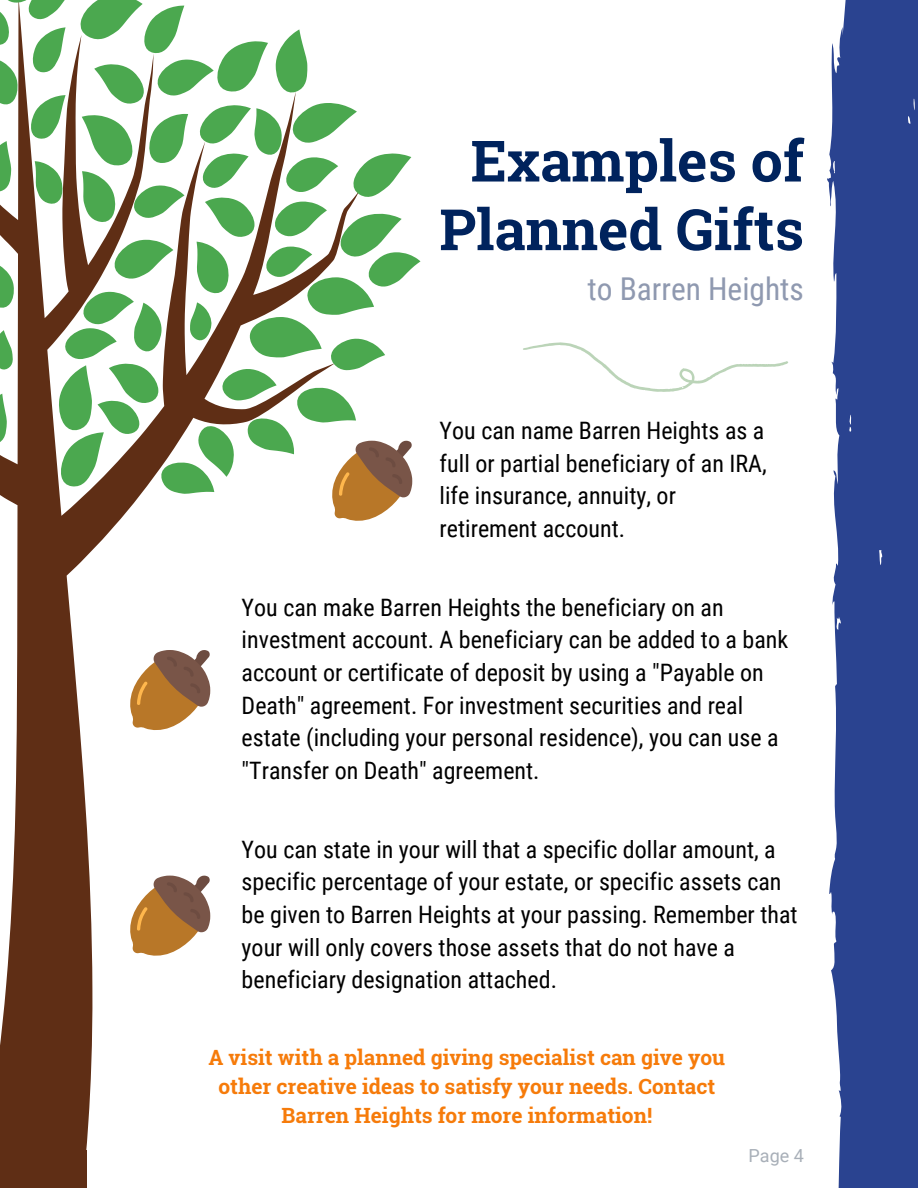
<style>
.page{position:relative;width:918px;height:1188px;background:#fff}
.page>*{position:absolute;margin:0;border:0;box-sizing:border-box;transform-origin:0 0}
.t1{font:700 57px/68.7px "Roboto Slab";color:#00235d;text-align:center}
.t2{font:31.5px "Roboto Condensed";color:#8f99b0}
.t3{font:24px/32.7px "Roboto Condensed";color:#000}
.t4{font:700 21px/29.2px "Roboto Slab";color:#f67b0a;text-align:center}
.t5{font:18px "Roboto";color:#a8afb8}
</style>
<div class="page">
<svg style="left:827px;top:0;width:91px;height:1188px;background:#3e559a"></svg>
<svg style="left:0;top:521px;width:211px;height:629px"></svg>
<div style="left:0;top:1150px;width:87px;height:38px;background:#5f2e15"></div>
<svg style="left:130px;top:650px;width:80px;height:80px"></svg>
<svg style="left:523px;top:342px;width:265px;height:50px"></svg>
<svg style="left:0;top:0;width:420px;height:521px"></svg>
<svg style="left:130px;top:876px;width:80px;height:80px"></svg>
<p class="t1" style="left:439px;top:125px;width:366px">Examples of<br>Planned Gifts</p>
<p class="t2" style="left:588px;top:271px;width:218px">to Barren Heights</p>
<p class="t3" style="left:440px;top:415px;width:329px">You can name Barren Heights as a full or partial beneficiary of an IRA, life insurance, annuity, or retirement account.</p>
<p class="t3" style="left:242px;top:591px;width:548px">You can make Barren Heights the beneficiary on an investment account. A beneficiary can be added to a bank account or certificate of deposit by using a "Payable on Death" agreement. For investment securities and real estate (including your personal residence), you can use a "Transfer on Death" agreement.</p>
<p class="t3" style="left:242px;top:833px;width:558px">You can state in your will that a specific dollar amount, a specific percentage of your estate, or specific assets can be given to Barren Heights at your passing. Remember that your will only covers those assets that do not have a beneficiary designation attached.</p>
<p class="t4" style="left:208px;top:1042px;width:518px">A visit with a planned giving specialist can give you other creative ideas to satisfy your needs. Contact<br>Barren Heights for more information!</p>
<p class="t5" style="left:749px;top:1145px;width:57px">Page 4</p>
</div>
